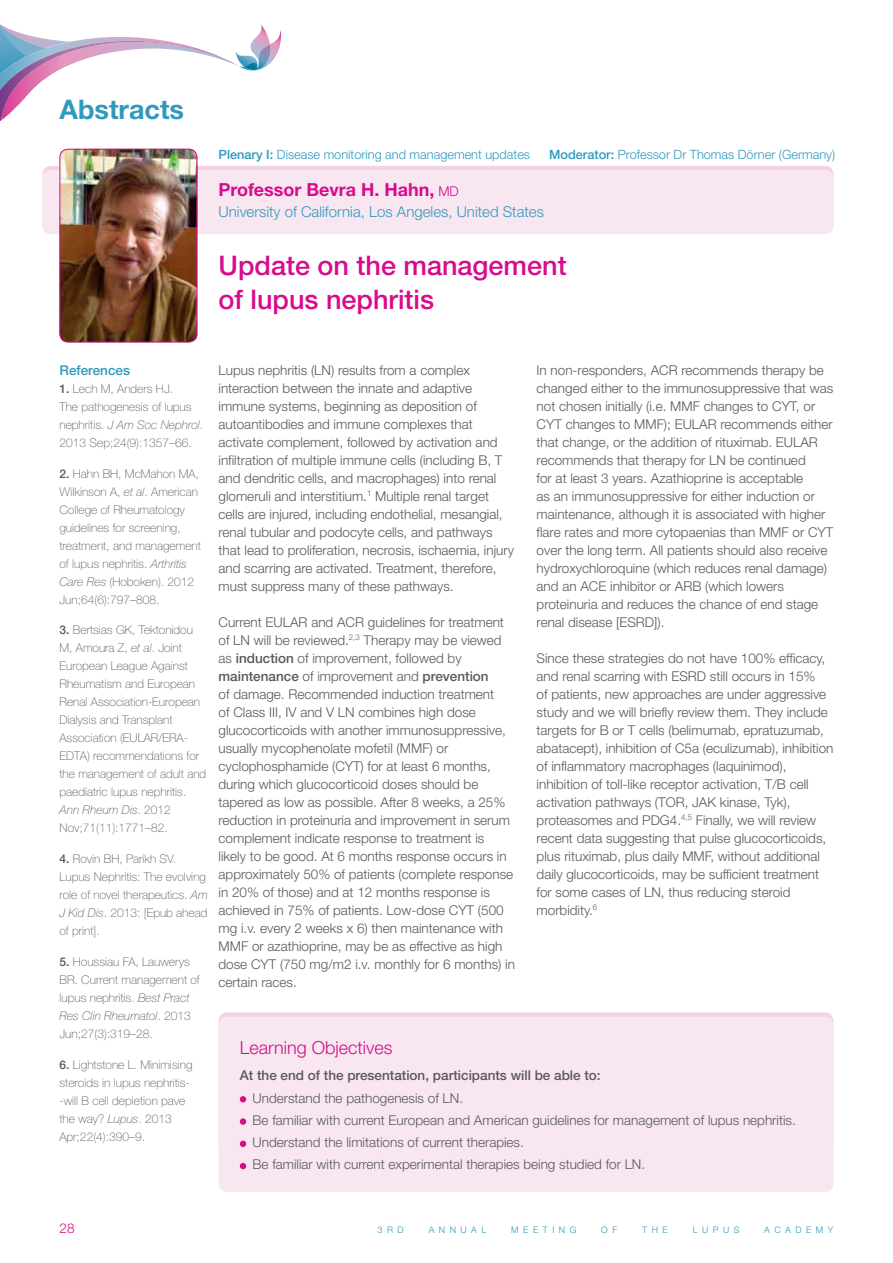
<style>
.page{position:relative;width:893px;height:1263px;background:#fff}
.page>*{position:absolute;margin:0;border:0;box-sizing:border-box;transform-origin:0 0}
.t1{font:500 27px/33.8px "Helvetica Neue CE";color:#d70b8c}
.t2{font:700 27px "Helvetica Neue CE";color:#3099be}
.t3{font:700 18px "Helvetica Neue CE";color:#d70b8c}
.t4{font:300 18px "Helvetica Neue CE";color:#d70b8c}
.t5{font:300 15px "Helvetica Neue CE";color:#3099be}
.t6{font:300 13.5px/18px "Helvetica Neue CE";color:#58595b}
.t7{font:500 13.5px "Helvetica Neue CE";color:#58595b}
.t8{font:500 13.5px "Helvetica Neue CE";color:#3099be}
.t9{font:300 13.5px "Helvetica Neue CE";color:#d70b8c}
.t10{font:300 12.75px "Helvetica Neue CE";color:#3099be}
.t11{font:100 12px/18px "Helvetica Neue CE";color:#58595b}
.t12{font:300 9px "Helvetica Neue CE";letter-spacing:.5em;color:#3099be}
.s1{font-weight:500}
.s2{font-weight:300;font-size:13.5px}
.s3{font-style:italic}
</style>
<div class="page">
<div style="left:43px;top:166px;width:790px;height:68px;background:#f3d3e5;border-radius:9px"></div>
<div style="left:43px;top:170px;width:790px;height:64px;background:#f8e7f1;border-radius:9px"></div>
<img style="left:60px;top:149px;width:137px;height:193px">
<div style="left:60px;top:149px;width:137px;height:193px;border:1px solid #d70b8c;border-radius:8px"></div>
<svg style="left:0;top:24px;width:281px;height:97px"></svg>
<div style="left:219px;top:1012px;width:614px;height:143px;background:#f3d3e5;border-radius:9px"></div>
<div style="left:219px;top:1017px;width:614px;height:175px;background:#f8e7f1;border-radius:9px"></div>
<svg style="left:240px;top:1096px;width:6px;height:6px"></svg>
<div style="left:240px;top:1118px;width:6px;height:7px;background:#d70b8c;border-radius:50%"></div>
<div style="left:240px;top:1140px;width:6px;height:7px;background:#d70b8c;border-radius:50%"></div>
<svg style="left:240px;top:1163px;width:6px;height:6px"></svg>
<h1 class="t2" style="left:60px;top:93px;width:126px">Abstracts</h1>
<p class="t10" style="left:219px;top:147px;width:313px"><span class="s1">Plenary I:</span> Disease monitoring and management updates</p>
<p class="t10" style="left:549px;top:147px;width:288px"><span class="s1">Moderator:</span> Professor Dr Thomas Dörner (Germany)</p>
<h2 class="t3" style="left:219px;top:179px;width:231px">Professor Bevra H. Hahn, <span class="s2">MD</span></h2>
<p class="t5" style="left:219px;top:203px;width:327px">University of California, Los Angeles, United States</p>
<h1 class="t1" style="left:219px;top:248px;width:350px">Update on the management of lupus nephritis</h1>
<p class="t8" style="left:60px;top:362px;width:72px">References</p>
<p class="t11" style="left:60px;top:380px;width:145px"><span class="s1">1.</span> Lech M, Anders HJ.<br>The pathogenesis of lupus nephritis. <span class="s3">J Am Soc Nephrol</span>.<br>2013 Sep;24(9):1357–66.</p>
<p class="t11" style="left:60px;top:465px;width:143px"><span class="s1">2.</span> Hahn BH, McMahon MA,<br>Wilkinson A, <span class="s3">et al</span>. American<br>College of Rheumatology guidelines for screening, treatment, and management of lupus nephritis. <span class="s3">Arthritis<br>Care Res</span> (Hoboken). 2012<br>Jun;64(6):797–808.</p>
<p class="t11" style="left:60px;top:621px;width:148px"><span class="s1">3.</span> Bertsias GK, Tektonidou<br>M, Amoura Z, <span class="s3">et al</span>. Joint<br>European League Against<br>Rheumatism and European<br>Renal Association-European<br>Dialysis and Transplant<br>Association (EULAR/ERA-<br>EDTA) recommendations for the management of adult and paediatric lupus nephritis.<br><span class="s3">Ann Rheum Dis</span>. 2012<br>Nov;71(11):1771–82.</p>
<p class="t11" style="left:60px;top:850px;width:150px"><span class="s1">4.</span> Rovin BH, Parikh SV.<br>Lupus Nephritis: The evolving role of novel therapeutics. <span class="s3">Am<br>J Kid Dis</span>. 2013: [Epub ahead of print].</p>
<p class="t11" style="left:60px;top:953px;width:142px"><span class="s1">5.</span> Houssiau FA, Lauwerys<br>BR. Current management of lupus nephritis. <span class="s3">Best Pract<br>Res Clin Rheumatol</span>. 2013<br>Jun;27(3):319–28.</p>
<p class="t11" style="left:60px;top:1056px;width:134px"><span class="s1">6.</span> Lightstone L. Minimising steroids in lupus nephritis--will B cell depletion pave the way? <span class="s3">Lupus</span>. 2013<br>Apr;22(4):390–9.</p>
<p class="t6" style="left:219px;top:361px;width:297px">Lupus nephritis (LN) results from a complex interaction between the innate and adaptive immune systems, beginning as deposition of autoantibodies and immune complexes that activate complement, followed by activation and infiltration of multiple immune cells (including B, T and dendritic cells, and macrophages) into renal glomeruli and interstitium.<sup>1</sup> Multiple renal target cells are injured, including endothelial, mesangial, renal tubular and podocyte cells, and pathways that lead to proliferation, necrosis, ischaemia, injury and scarring are activated. Treatment, therefore, must suppress many of these pathways.</p>
<p class="t6" style="left:219px;top:613px;width:289px">Current EU LAR and ACR guidelines for treatment of LN will be reviewed.<sup>2,3</sup> Therapy may be viewed as <span class="s1">induction</span> of improvement, followed by <span class="s1">maintenance</span> of improvement and <span class="s1">prevention<br></span>of damage. Recommended induction treatment of Class III , IV and V LN combines high dose glucocorticoids with another immunosuppressive, usually mycophenolate mofetil (MM F) or cyclophosphamide (CYT</p>
<p class="t6" style="left:219px;top:757px;width:296px;text-indent:142px">) for at least 6 months, during which glucocorticoid doses should be tapered as low as possible. After 8 weeks, a 25% reduction in proteinuria and improvement in serum complement indicate response to treatment is likely to be good. At 6 months response occurs in approximately 50% of patients (complete response in 20% of those) and at 12 months response is achieved in 75% of patients. Low-dose CYT</p>
<p class="t6" style="left:219px;top:901px;width:287px;text-align:justify;text-indent:259px">(500 mg i.v. every 2 weeks x 6) then maintenance with MM F or azathioprine, may be as effective as high dose CYT</p>
<p class="t6" style="left:219px;top:955px;width:298px;text-indent:62px">(750 mg/m2 i.v. monthly for 6 months) in certain races.</p>
<p class="t6" style="left:537px;top:361px;width:298px">In non-responders, ACR recommends therapy be changed either to the immunosuppressive that was not chosen initially (i.e. MM F changes to CYT, or<br>CYT</p>
<p class="t6" style="left:537px;top:415px;width:298px;text-indent:29px">changes to MM F); EU LAR recommends either that change, or the addition of rituximab. EU LAR recommends that therapy for LN be continued<br>for at least 3 years. Azathioprine is acceptable<br>as an immunosuppressive for either induction or maintenance, although it is associated with higher flare rates and more cytopaenias than MM F or CYT over the long term. All patients should also receive hydroxychloroquine (which reduces renal damage) and an ACE inhibitor or ARB (which lowers proteinuria and reduces the chance of end stage renal disease [ESRD</p>
<p class="t6" style="left:654px;top:613px;width:12px">]).</p>
<p class="t6" style="left:537px;top:649px;width:290px">Since these strategies do not have 100% efficacy, and renal scarring with ESRD</p>
<p class="t6" style="left:537px;top:667px;width:298px;text-indent:173px">still occurs in 15%<br>of patients, new approaches are under aggressive study and we will briefly review them. They include targets for B or T cells (belimumab, epratuzumab, abatacept), inhibition of C5a (eculizumab), inhibition of inflammatory macrophages (laquinimod), inhibition of toll-like receptor activation, T/B cell activation pathways (TOR</p>
<p class="t6" style="left:685px;top:793px;width:107px">, JAK kinase, Tyk),</p>
<p class="t6" style="left:537px;top:811px;width:116px">proteasomes and PDG</p>
<p class="t6" style="left:537px;top:811px;width:291px;text-indent:133px">4.<sup>4,5</sup> Finally, we will review recent data suggesting that pulse glucocorticoids, plus rituximab, plus daily MM F, without additional daily glucocorticoids, may be sufficient treatment for some cases of LN, thus reducing steroid morbidity.<sup>6</sup></p>
<h2 class="t4" style="left:240px;top:1036px;width:154px">Learning Objectives</h2>
<p class="t7" style="left:240px;top:1067px;width:362px">At the end of the presentation, participants will be able to:</p>
<p class="t6" style="left:250px;top:1086px;width:547px;line-height:22.2px">U nderstand the pathogenesis of LN.<br>Be familiar with current European and American guidelines for management of lupus nephritis.<br>U nderstand the limitations of current therapies.<br>Be familiar with current experimental therapies being studied for LN.</p>
<p class="t9" style="left:60px;top:1220px;width:17px">28</p>
<p class="t12" style="left:378px;top:1224px;width:28px">3rd</p>
<p class="t12" style="left:429px;top:1224px;width:59px">Annual</p>
<p class="t12" style="left:511px;top:1224px;width:67px">Meeting</p>
<p class="t12" style="left:601px;top:1224px;width:18px">o f</p>
<p class="t12" style="left:642px;top:1224px;width:27px">the</p>
<p class="t12" style="left:693px;top:1224px;width:48px">Lupus</p>
<p class="t12" style="left:764px;top:1224px;width:71px">Academ y</p>
</div>
